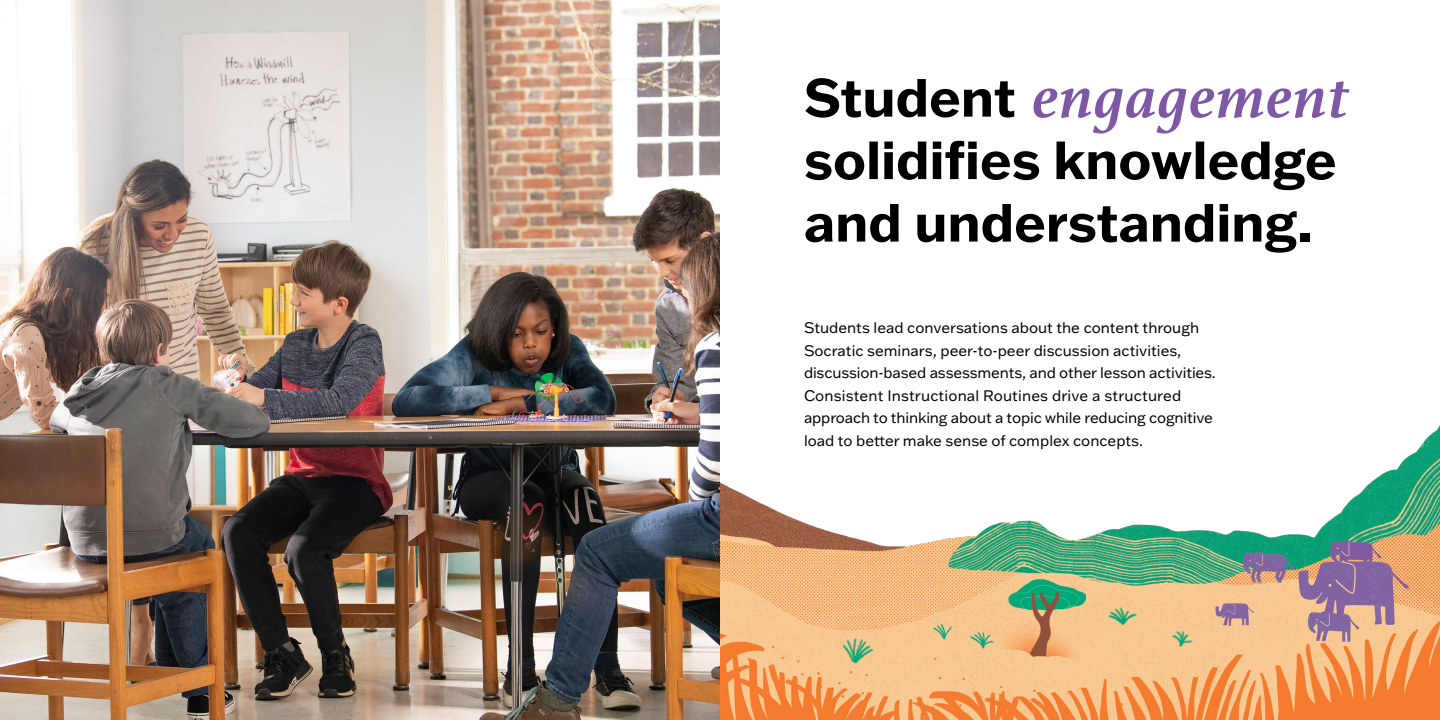
<style>
.page{position:relative;width:1440px;height:720px;background:#fff}
.page>*{position:absolute;margin:0;border:0;box-sizing:border-box;transform-origin:0 0}
.t1{font:italic 700 65px "Athelas";letter-spacing:.02em;color:#7f58a5}
.t2{font:700 52.5px/62.5px "Franklin Gothic ATF";color:#000}
.t3{font:15px/22.5px "Franklin Gothic ATF";color:#000}
</style>
<div class="page">
<img style="left:720px;top:425px;width:720px;height:295px">
<img style="left:0;top:0;width:720px;height:720px">
<h2 class="t2" style="left:804px;top:65px;width:534px">Student<br>solidifies knowledge and understanding.</h2>
<h1 class="t1" style="left:1034px;top:60px;width:318px">engagement</h1>
<p class="t3" style="left:804px;top:316px;width:413px">Students lead conversations about the content through Socratic seminars, peer-to-peer discussion activities, discussion-based assessments, and other lesson activities.<br>Consistent Instructional Routines drive a structured approach to thinking about a topic while reducing cognitive load to better make sense of complex concepts.</p>
</div>
